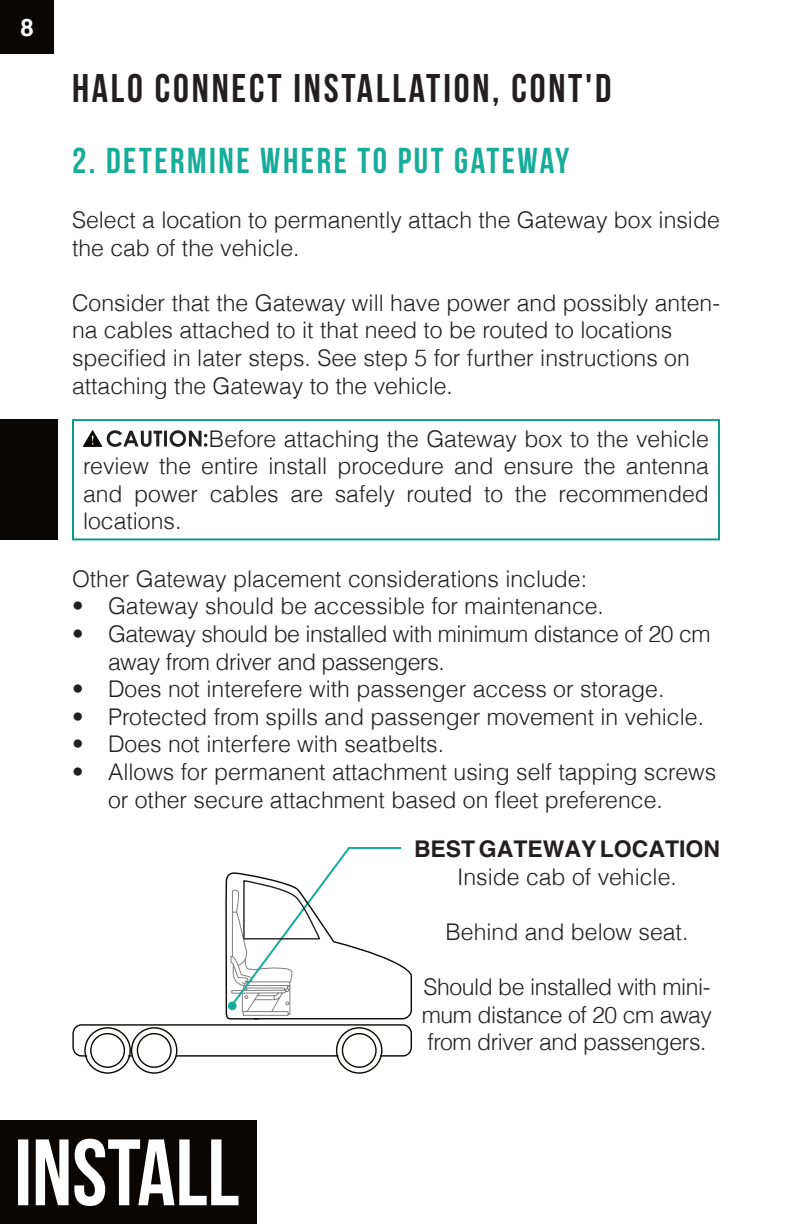
<style>
.page{position:relative;width:792px;height:1224px;background:#fff}
.page>*{position:absolute;margin:0;border:0;box-sizing:border-box;transform-origin:0 0}
.t1{font:40px "Bebas Neue";letter-spacing:.07em;color:#231f20}
.t2{font:36px "Bebas Neue";letter-spacing:.07em;color:#16ac99}
.t3{font:700 24px "Helvetica";color:#fff}
.UM_Paragraph{font:300 23px/27.6px "Helvetica";color:#231f20}
.UM_Paragraph-2{font:300 23px/27.6px "Helvetica";letter-spacing:-.02em;color:#231f20}
.t4{font:700 23px "Helvetica";color:#231f20}
</style>
<div class="page">
<div style="left:0;top:0;width:53px;height:54px;background:#0a0604"></div>
<div style="left:0;top:1121px;width:257px;height:103px;background:#0a0604"></div>
<svg style="left:18px;top:1139px;width:221px;height:67px"></svg>
<div style="left:72px;top:419px;width:648px;height:121px;border:2px solid #12978b"></div>
<svg style="left:83px;top:430px;width:124px;height:17px"></svg>
<div style="left:72px;top:1024px;width:340px;height:33px;border:1px solid #0a0604;border-radius:9px"></div>
<svg style="left:84px;top:1027px;width:94px;height:47px"></svg>
<svg style="left:225px;top:847px;width:187px;height:227px"></svg>
<div style="left:228px;top:1002px;width:9px;height:8px;background:#16ac99;border-radius:50%"></div>
<div style="left:0;top:419px;width:57px;height:121px;background:#0a0604"></div>
<p class="t3" style="left:20px;top:12px;width:15px">8</p>
<p class="t1" style="left:72px;top:66px;width:541px">HALO CONNECT INSTALLATION, CONT'D</p>
<p class="t2" style="left:72px;top:141px;width:499px">2. DETERMINE WHERE TO PUT GATEWAY</p>
<p class="UM_Paragraph" style="left:72px;top:205px;width:649px">Select a location to permanently attach the Gateway box inside the cab of the vehicle.</p>
<p class="UM_Paragraph" style="left:72px;top:288px;width:650px">Consider that the Gateway will have power and possibly anten&shy;na cables attached to it that need to be routed to locations specified in later steps. See step 5 for further instructions on attaching the Gateway to the vehicle.</p>
<p class="UM_Paragraph" style="left:83px;top:424px;width:628px;text-align:justify;text-indent:126px">Before attaching the Gateway box to the vehicle review the entire install procedure and ensure the antenna and power cables are safely routed to the recommended locations.</p>
<p class="UM_Paragraph" style="left:72px;top:564px;width:517px">Other Gateway placement considerations include:</p>
<p class="UM_Paragraph" style="left:72px;top:591px;width:533px">• Gateway should be accessible for maintenance.</p>
<p class="UM_Paragraph-2" style="left:108px;top:619px;width:604px;text-indent:-36px">• Gateway should be installed with minimum distance of 20 cm away from driver and passengers.</p>
<p class="UM_Paragraph" style="left:72px;top:674px;width:594px">• Does not interefere with passenger access or storage.</p>
<p class="UM_Paragraph" style="left:72px;top:702px;width:634px">• Protected from spills and passenger movement in vehicle.</p>
<p class="UM_Paragraph" style="left:72px;top:729px;width:374px">• Does not interfere with seatbelts.</p>
<p class="UM_Paragraph" style="left:108px;top:757px;width:610px;text-indent:-36px">• Allows for permanent attachment using self tapping screws or other secure attachment based on fleet preference.</p>
<p class="t4" style="left:414px;top:834px;width:308px">BEST GATEWAY LOCATION</p>
<p class="UM_Paragraph" style="left:457px;top:862px;width:221px">Inside cab of vehicle.</p>
<p class="UM_Paragraph" style="left:446px;top:917px;width:244px">Behind and below seat.</p>
<p class="UM_Paragraph" style="left:422px;top:972px;width:292px;text-align:justify">Should be installed with mini&shy;mum distance of 20 cm away from driver and passengers.</p>
</div>
